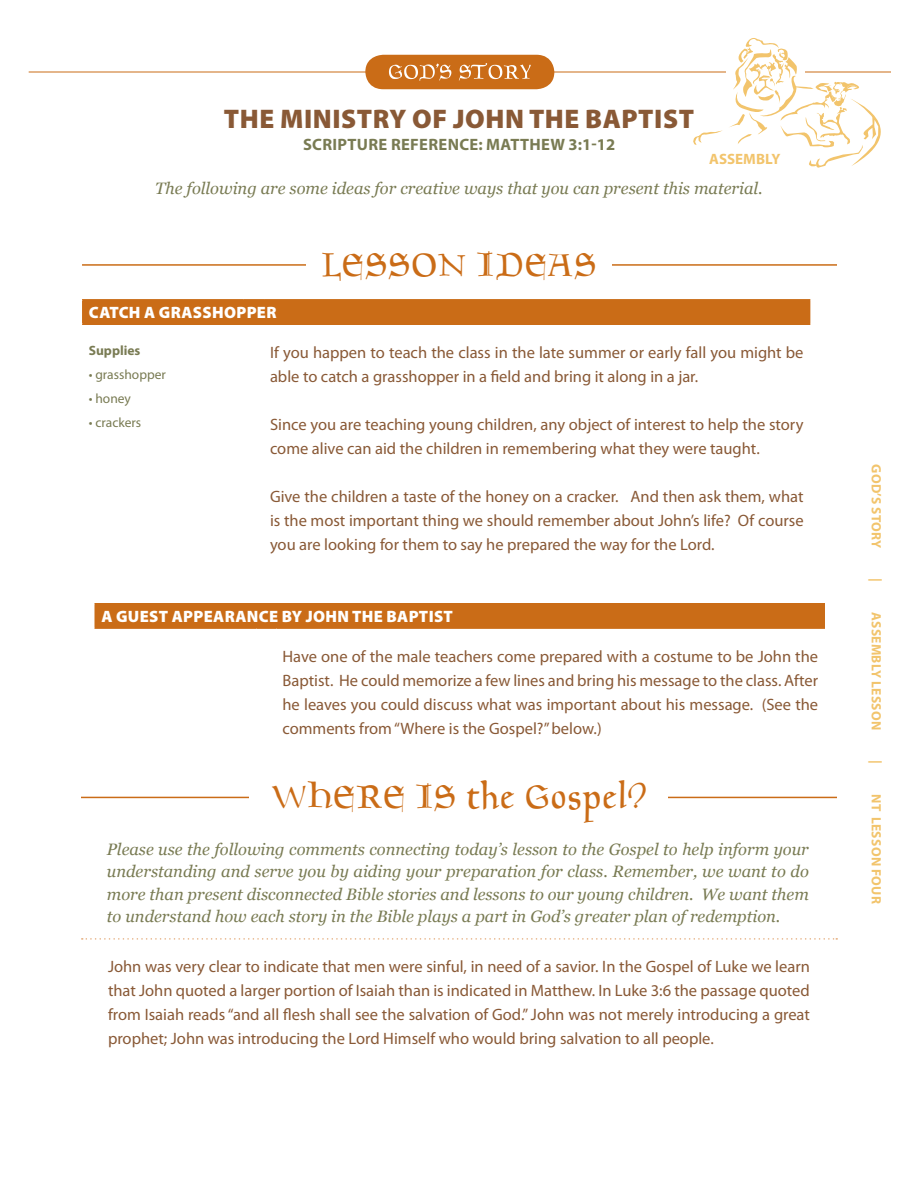
<style>
.page{position:relative;width:918px;height:1188px;background:#fff}
.page>*{position:absolute;margin:0;border:0;box-sizing:border-box;transform-origin:0 0}
.t1{font:45px "Goudament";color:#ca6c17}
.t2{font:900 27px "Myriad Pro";letter-spacing:.02em;color:#895936}
.Text{font:16.5px/24px "Myriad Pro";color:#895936;text-align:justify}
.t3{font:italic 16.5px/22.5px "Georgia";color:#797b53;text-align:justify}
.Text-2{font:900 16.5px "Myriad Pro";letter-spacing:.02em;color:#fff}
.t4{font:700 16.5px "Myriad Pro";letter-spacing:.02em;color:#797b53}
.t5{font:700 15px "Myriad Pro";color:#f2c46c}
.t6{font:700 13.5px "Myriad Pro";letter-spacing:.02em;color:#f2c46c}
.Supply_List{font:13.5px "Myriad Pro";color:#797b53}
.Supply_List-2{font:700 13.5px "Myriad Pro";color:#797b53}
</style>
<div class="page">
<hr style="left:29px;top:72px;width:862px;height:1px;background:#ca6c17">
<svg style="left:365px;top:55px;width:189px;height:34px;background:#d07e34"></svg>
<svg style="left:693px;top:38px;width:198px;height:130px"></svg>
<hr style="left:82px;top:264px;width:755px;height:2px;background:#ca6c17">
<div style="left:306px;top:243px;width:306px;height:48px;background:#fff"></div>
<div style="left:83px;top:300px;width:727px;height:24px;background:#ca6c17"></div>
<hr style="left:82px;top:299px;width:162px;height:2px;background:#ca6c17">
<hr style="left:82px;top:301px;width:2px;height:22px;background:#ca6c17">
<hr style="left:244px;top:299px;width:20px;height:2px;background:#ca6c17">
<hr style="left:264px;top:299px;width:546px;height:2px;background:#ca6c17">
<hr style="left:82px;top:323px;width:162px;height:2px;background:#ca6c17">
<hr style="left:244px;top:323px;width:20px;height:2px;background:#ca6c17">
<hr style="left:264px;top:323px;width:546px;height:2px;background:#ca6c17">
<div style="left:95px;top:604px;width:729px;height:24px;background:#ca6c17"></div>
<svg style="left:824px;top:604px;width:1px;height:23px"></svg>
<hr style="left:94px;top:603px;width:162px;height:1px;background:#ca6c17">
<hr style="left:94px;top:604px;width:2px;height:23px;background:#ca6c17">
<svg style="left:256px;top:603px;width:20px;height:1px"></svg>
<hr style="left:276px;top:603px;width:549px;height:1px;background:#ca6c17">
<hr style="left:94px;top:627px;width:162px;height:2px;background:#ca6c17">
<hr style="left:256px;top:627px;width:20px;height:2px;background:#ca6c17">
<hr style="left:276px;top:627px;width:549px;height:2px;background:#ca6c17">
<hr style="left:81px;top:797px;width:756px;height:1px;background:#ca6c17">
<div style="left:250px;top:776px;width:418px;height:47px;background:#fff"></div>
<svg style="left:82px;top:938px;width:755px;height:2px"></svg>
<p class="t2" style="left:224px;top:104px;width:471px">THE MINISTRY OF JOHN THE BAPTIST</p>
<p class="t4" style="left:303px;top:135px;width:314px">SCRIPTURE REFERENCE: MATTHEW 3:1-12</p>
<p class="t3" style="left:155px;top:177px;width:609px">The following are some ideas for creative ways that you can present this material.</p>
<p class="t5" style="left:709px;top:151px;width:72px">ASSEMBLY</p>
<p class="t1" style="left:322px;top:249px;width:276px">LESSON IDEAS</p>
<p class="Text-2" style="left:89px;top:303px;width:189px">CATCH A GRASSHOPPER</p>
<p class="Supply_List-2" style="left:89px;top:343px;width:53px">SUPPLIES</p>
<p class="Supply_List" style="left:89px;top:367px;width:79px">• grasshopper</p>
<p class="Supply_List" style="left:89px;top:391px;width:44px">• honey</p>
<p class="Supply_List" style="left:89px;top:415px;width:54px">• crackers</p>
<p class="Text" style="left:270px;top:340px;width:535px">If you happen to teach the class in the late summer or early fall you might be able to catch a grasshopper in a field and bring it along in a jar.</p>
<p class="Text" style="left:270px;top:412px;width:535px">Since you are teaching young children, any object of interest to help the story come alive can aid the children in remembering what they were taught.</p>
<p class="Text" style="left:270px;top:484px;width:535px">Give the children a taste of the honey on a cracker. And then ask them, what is the most important thing we should remember about John’s life? Of course you are looking for them to say he prepared the way for the Lord.</p>
<p class="Text-2" style="left:101px;top:607px;width:352px">A GUEST APPEARANCE BY JOHN THE BAPTIST</p>
<p class="Text" style="left:282px;top:644px;width:537px">Have one of the male teachers come prepared with a costume to be John the Baptist. He could memorize a few lines and bring his message to the class. After he leaves you could discuss what was important about his message. (See the comments from “Where is the Gospel?” below.)</p>
<p class="t1" style="left:271px;top:782px;width:377px">WHERE IS the Gospel?</p>
<p class="t3" style="left:107px;top:838px;width:704px">Please use the following comments connecting today’s lesson to the Gospel to help inform your understanding and serve you by aiding your preparation for class. Remember, we want to do more than present disconnected Bible stories and lessons to our young children. We want them to understand how each story in the Bible plays a part in God’s greater plan of redemption.</p>
<p class="Text" style="left:108px;top:955px;width:704px">John was very clear to indicate that men were sinful, in need of a savior. In the Gospel of Luke we learn that John quoted a larger portion of Isaiah than is indicated in Matthew. In Luke 3:6 the passage quoted from Isaiah reads “and all flesh shall see the salvation of God.” John was not merely introducing a great prophet; John was introducing the Lord Himself who would bring salvation to all people.</p>
<p class="t6" style="left:884px;top:464px;width:85px;rotate:90deg">GOD’S STORY</p>
<p class="t6" style="left:884px;top:578px;width:5px;rotate:90deg">|</p>
<p class="t6" style="left:884px;top:612px;width:119px;rotate:90deg">ASSEMBLY LESSON</p>
<p class="t6" style="left:884px;top:760px;width:5px;rotate:90deg">|</p>
<p class="t6" style="left:884px;top:794px;width:111px;rotate:90deg">NT LESSON FOUR</p>
</div>
